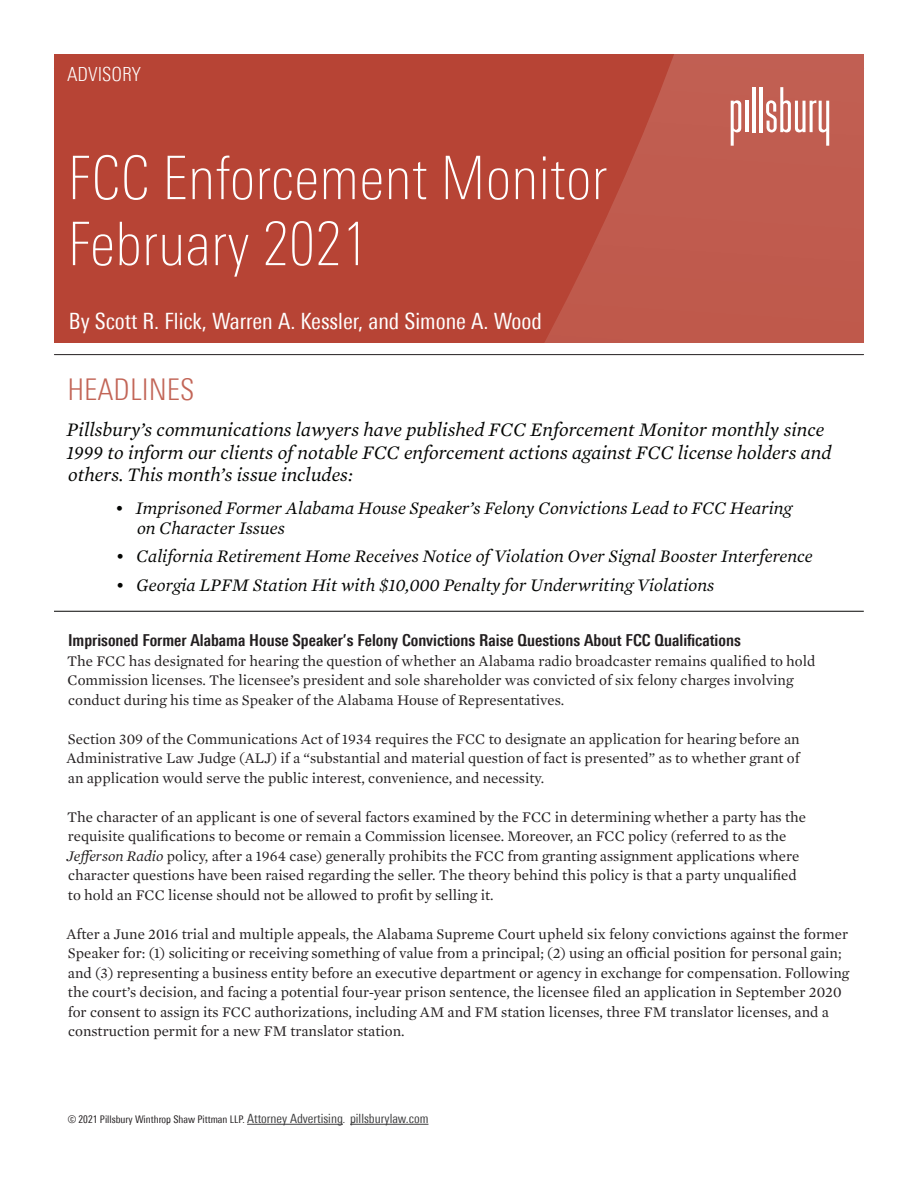
<style>
.page{position:relative;width:918px;height:1188px;background:#fff}
.page>*{position:absolute;margin:0;border:0;box-sizing:border-box;transform-origin:0 0}
.t1{font:100 condensed 60px/66px "Univers Next Pro";color:#fff}
.t2{font:300 condensed 30px "Univers Next Pro";color:#c26557}
.t3{font:condensed 22.5px "Univers Next Pro";color:#fff}
.t4{font:italic 19.5px/22.5px "Mercury Text G1";color:#040503}
.t5{font:300 condensed 19.5px "Univers Next Pro";color:#fff}
.t6{font:italic 18px/19.5px "Mercury Text G1";color:#040503}
.t7{font:700 condensed 16.5px "Univers Next Pro";color:#231f20}
.t8{font:15px/19.5px "Mercury Text G1";color:#231f20}
.t9{font:condensed 10.5px "Univers Next Pro";color:#231f20}
.s1{font-style:italic}
.s2{font-size:12.75px;color:#3e3e3f}
</style>
<div class="page">
<hr style="left:54px;top:611px;width:810px;height:1px;background:#040503">
<hr style="left:247px;top:1124px;width:96px;height:1px;background:#3e3e3f">
<hr style="left:350px;top:1124px;width:78px;height:1px;background:#3e3e3f">
<svg style="left:54px;top:54px;width:810px;height:288px;background:#b94b3c"></svg>
<hr style="left:759px;top:87px;width:4px;height:45px;background:#fff">
<hr style="left:752px;top:87px;width:3px;height:45px;background:#fff">
<hr style="left:745px;top:101px;width:3px;height:31px;background:#fff">
<svg style="left:731px;top:100px;width:10px;height:46px"></svg>
<svg style="left:766px;top:87px;width:63px;height:59px"></svg>
<hr style="left:54px;top:354px;width:810px;height:1px;background:#231f20">
<h3 class="t5" style="left:67px;top:63px;width:75px">ADVISORY</h3>
<h1 class="t1" style="left:68px;top:145px;width:542px">FCC Enforcement Monitor<br>February 2021</h1>
<h3 class="t3" style="left:69px;top:308px;width:475px">By Scott R. Flick, Warren A. Kessler, and Simone A. Wood</h3>
<h2 class="t2" style="left:67px;top:372px;width:129px">HEADLINES</h2>
<h3 class="t4" style="left:67px;top:417px;width:766px">Pillsbury’s communications lawyers have published FCC Enforcement Monitor monthly since<br>1999 to inform our clients of notable FCC enforcement actions against FCC license holders and others. This month’s issue includes:</h3>
<p class="t6" style="left:137px;top:497px;width:657px;text-indent:-22px">• Imprisoned Former Alabama House Speaker’s Felony Convictions Lead to FCC Hearing on Character Issues</p>
<p class="t6" style="left:116px;top:545px;width:699px">• California Retirement Home Receives Notice of Violation Over Signal Booster Interference</p>
<p class="t6" style="left:116px;top:574px;width:600px">• Georgia LPFM Station Hit with $10,000 Penalty for Underwriting Violations</p>
<p class="t7" style="left:68px;top:631px;width:674px">Imprisoned Former Alabama House Speaker’s Felony Convictions Raise Questions About FCC Qualifications</p>
<p class="t8" style="left:67px;top:650px;width:750px">The FCC has designated for hearing the question of whether an Alabama radio broadcaster remains qualified to hold<br>Commission licenses. The licensee’s president and sole shareholder was convicted of six felony charges involving conduct during his time as Speaker of the Alabama House of Representatives.</p>
<p class="t8" style="left:66px;top:728px;width:735px;text-align:justify">Section 309 of the Communications Act of 1934 requires the FCC to designate an application for hearing before an Administrative Law Judge (ALJ) if a “substantial and material question of fact is presented” as to whether grant of an application would serve the public interest, convenience, and necessity.</p>
<p class="t8" style="left:67px;top:806px;width:741px">The character of an applicant is one of several factors examined by the FCC in determining whether a party has the requisite qualifications to become or remain a Commission licensee. Moreover, an FCC policy (referred to as the <span class="s1">Jefferson Radio</span> policy, after a 1964 case) generally prohibits the FCC from granting assignment applications where character questions have been raised regarding the seller. The theory behind this policy is that a party unqualified to hold an FCC license should not be allowed to profit by selling it.</p>
<p class="t8" style="left:66px;top:923px;width:784px">After a June 2016 trial and multiple appeals, the Alabama Supreme Court upheld six felony convictions against the former Speaker for: (1) soliciting or receiving something of value from a principal; (2) using an official position for personal gain; and (3) representing a business entity before an executive department or agency in exchange for compensation. Following the court’s decision, and facing a potential four-year prison sentence, the licensee filed an application in September 2020 for consent to assign its FCC authorizations, including AM and FM station licenses, three FM translator licenses, and a construction permit for a new FM translator station.</p>
<p class="t9" style="left:68px;top:1113px;width:362px">© 2021 Pillsbury Winthrop Shaw Pittman LLP. <span class="s2">Attorney Advertising</span>. <span class="s2">pillsburylaw.com</span></p>
</div>
